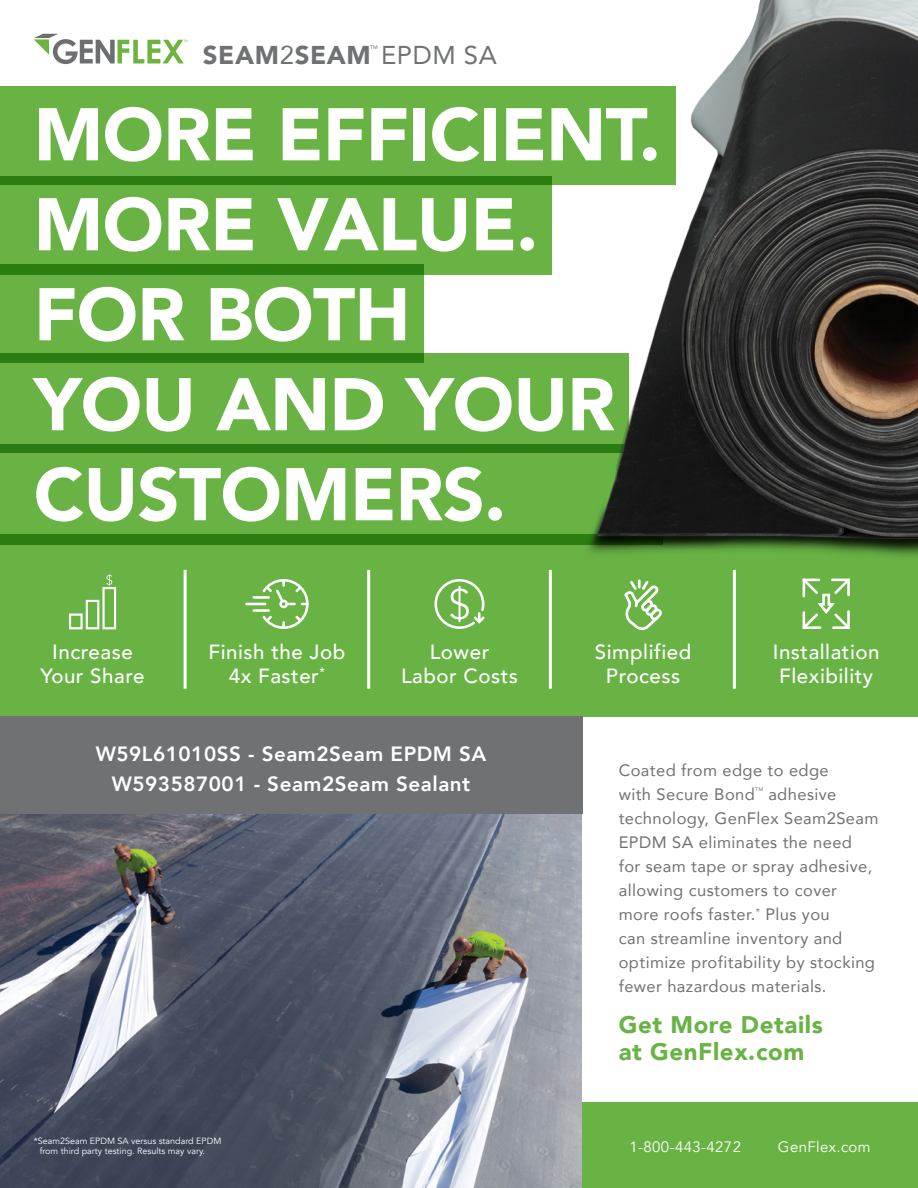
<style>
.page{position:relative;width:918px;height:1188px;background:#fff}
.page>*{position:absolute;margin:0;border:0;box-sizing:border-box;transform-origin:0 0}
.t1{font:900 73.65px/90px "Avenir";letter-spacing:-.01em;color:#fff}
.t2{font:900 25.8px "Avenir";letter-spacing:.025em;color:#6f7172}
.t3{font:900 24px/27px "Avenir";letter-spacing:.025em;color:#69b345}
.t4{font:800 20.7px/30px "Avenir";letter-spacing:.025em;color:#fff;text-align:center}
.t5{font:500 20.55px/23.1px "Avenir";letter-spacing:.025em;color:#fff;text-align:center}
.t6{font:16.5px/24px "Avenir";letter-spacing:.025em;color:#6f7172}
.t7{font:15px "Avenir";letter-spacing:.025em;color:#fff}
.t8{font:9px/10.5px "Avenir";color:#fff}
.t9{font:5.25px "Avenir";color:#6f7172}
.s1{font-weight:400}
</style>
<div class="page">
<div style="left:0;top:535px;width:918px;height:653px;background:#69b345"></div>
<img style="left:0;top:814px;width:582px;height:374px">
<svg style="left:34px;top:34px;width:153px;height:30px"></svg>
<div style="left:0;top:87px;width:676px;height:98px;background:#69b345"></div>
<div style="left:0;top:264px;width:424px;height:99px;background:#69b345"></div>
<svg style="left:0;top:176px;width:518px;height:98px;background:#5ea93c"></svg>
<div style="left:0;top:354px;width:629px;height:99px;background:#69b345"></div>
<svg style="left:0;top:444px;width:518px;height:101px;background:#5ca83a"></svg>
<hr style="left:184px;top:570px;width:3px;height:119px;background:#fff">
<hr style="left:367px;top:570px;width:3px;height:119px;background:#fff">
<hr style="left:549px;top:570px;width:3px;height:119px;background:#fff">
<hr style="left:733px;top:570px;width:3px;height:119px;background:#fff">
<img style="left:518px;top:0;width:400px;height:579px">
<div style="left:582px;top:717px;width:336px;height:385px;background:#fff"></div>
<svg style="left:246px;top:579px;width:63px;height:50px"></svg>
<div style="left:279px;top:600px;width:9px;height:8px;border:3px solid #fff;border-radius:50%"></div>
<hr style="left:254px;top:596px;width:15px;height:3px;background:#fff">
<hr style="left:254px;top:609px;width:15px;height:3px;background:#fff">
<svg style="left:106px;top:574px;width:6px;height:12px"></svg>
<div style="left:69px;top:614px;width:14px;height:15px;border:2px solid #fff"></div>
<div style="left:86px;top:600px;width:13px;height:29px;border:2px solid #fff"></div>
<div style="left:102px;top:587px;width:14px;height:42px;border:2px solid #fff"></div>
<svg style="left:434px;top:579px;width:51px;height:50px"></svg>
<svg style="left:624px;top:579px;width:38px;height:51px"></svg>
<svg style="left:800px;top:576px;width:52px;height:53px"></svg>
<div style="left:0;top:716px;width:582px;height:98px;background:#6f7172"></div>
<h2 class="t2" style="left:203px;top:33px;width:296px">SEAM<span class="s1">2</span>SEAM <span class="s1">EPDM SA</span></h2>
<p class="t9" style="left:370px;top:43px;width:9px">TM</p>
<h1 class="t1" style="left:34px;top:88px;width:628px">MORE EFFICIENT.<br>MORE VALUE.<br>FOR BOTH<br>YOU AND YOUR<br>CUSTOMERS.</h1>
<p class="t5" style="left:41px;top:640px;width:106px">Increase<br>Your Share</p>
<p class="t5" style="left:595px;top:640px;width:98px">Simplified<br>Process</p>
<p class="t5" style="left:401px;top:640px;width:119px">Lower<br>Labor Costs</p>
<p class="t5" style="left:773px;top:640px;width:108px">Installation<br>Flexibility</p>
<p class="t5" style="left:208px;top:640px;width:138px">Finish the Job<br>4x Faster<sup>*</sup></p>
<p class="t4" style="left:96px;top:739px;width:392px">W59L61010SS - Seam2Seam EPDM SA<br>W593587001 - Seam2Seam Sealant</p>
<p class="t8" style="left:40px;top:1136px;width:183px;text-indent:-6px">*Seam2Seam EPDM SA versus standard EPDM from third party testing. Results may vary.</p>
<p class="t6" style="left:619px;top:758px;width:212px">Coated from edge to edge with Secure Bond</p>
<p class="t9" style="left:755px;top:785px;width:9px">TM</p>
<p class="t6" style="left:619px;top:782px;width:261px;text-indent:150px">adhesive technology, GenFlex Seam2Seam<br>EPDM SA eliminates the need<br>for seam tape or spray adhesive, allowing customers to cover more roofs faster.<sup>*</sup> Plus you<br>can streamline inventory and optimize profitability by stocking fewer hazardous materials.</p>
<h3 class="t3" style="left:619px;top:1010px;width:206px">Get More Details at GenFlex.com</h3>
<p class="t7" style="left:629px;top:1138px;width:113px">1-800-443-4272</p>
<p class="t7" style="left:778px;top:1138px;width:94px">GenFlex.com</p>
</div>
